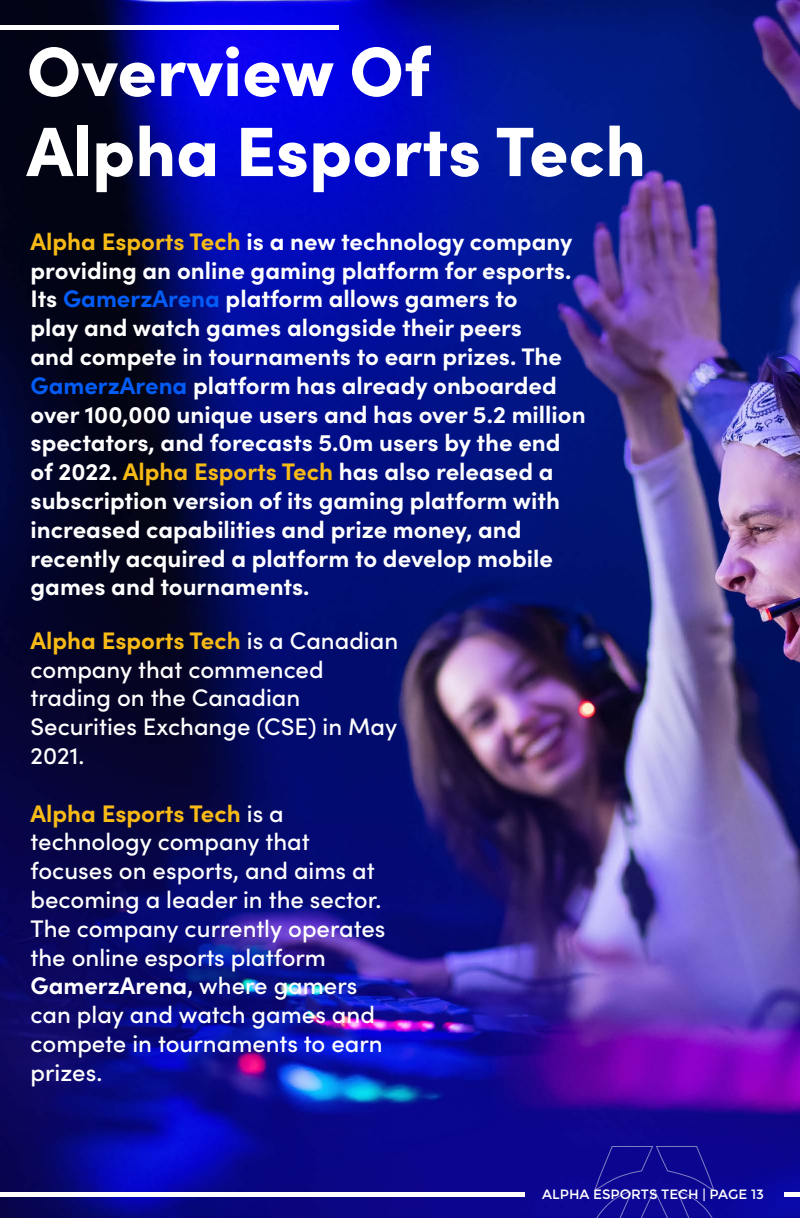
<style>
.page{position:relative;width:800px;height:1218px;background:#fff}
.page>*{position:absolute;margin:0;border:0;box-sizing:border-box;transform-origin:0 0}
.t1{font:900 70px/80px "Sofia Pro";color:#fff}
.t2{font:700 24px/28.8px "Sofia Pro";color:#fff}
.t3{font:500 24px/28.8px "Sofia Pro";color:#fff}
.t4{font:13.5px "Montserrat";color:#fff}
.s1{color:#f7ba16}
.s2{color:#035cf7}
.s3{font-weight:700;color:#f7ba16}
.s4{font-weight:700}
</style>
<div class="page">
<img style="left:0;top:0;width:800px;height:1218px">
<svg style="left:538px;top:1146px;width:233px;height:72px;background:#100994"></svg>
<div style="left:0;top:1192px;width:524px;height:5px;background:#fff"></div>
<div style="left:784px;top:1192px;width:16px;height:5px;background:#fff"></div>
<div style="left:0;top:25px;width:338px;height:5px;background:#fff"></div>
<h1 class="t1" style="left:27px;top:25px;width:621px">Overview Of<br>Alpha Esports Tech</h1>
<p class="t2" style="left:31px;top:225px;width:557px"><span class="s1">Alpha Esports Tech</span> is a new technology company providing an online gaming platform for esports.<br>Its <span class="s2">GamerzArena</span> platform allows gamers to<br>play and watch games alongside their peers<br>and compete in tournaments to earn prizes. The <span class="s2">GamerzArena</span> platform has already onboarded over 100,000 unique users and has over 5.2 million spectators, and forecasts 5.0m users by the end of 2022. <span class="s1">Alpha Esports Tech</span> has also released a subscription version of its gaming platform with increased capabilities and prize money, and recently acquired a platform to develop mobile games and tournaments.</p>
<p class="t3" style="left:31px;top:625px;width:369px"><span class="s3">Alpha Esports Tech</span> is a Canadian company that commenced trading on the Canadian<br>Securities Exchange (CSE) in May<br>2021.</p>
<p class="t3" style="left:31px;top:797px;width:356px"><span class="s3">Alpha Esports Tech</span> is a technology company that focuses on esports, and aims at becoming a leader in the sector.<br>The company currently operates the online esports platform<br><span class="s4">GamerzArena</span>, where gamers can play and watch games and compete in tournaments to earn prizes.</p>
<p class="t4" style="left:542px;top:1186px;width:223px">ALPHA ESPORTS TECH | PAGE 13</p>
</div>
